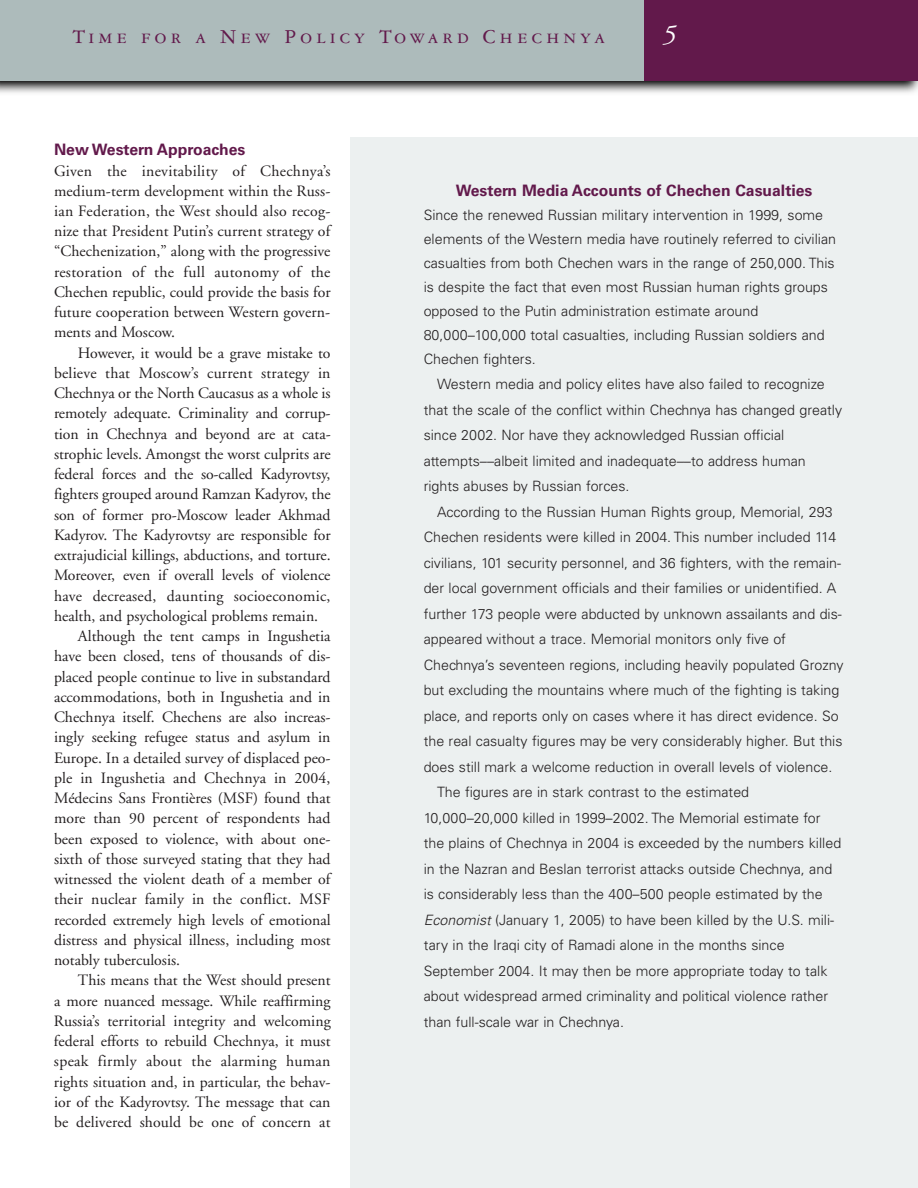
<style>
.page{position:relative;width:918px;height:1188px;background:#fff}
.page>*{position:absolute;margin:0;border:0;box-sizing:border-box;transform-origin:0 0}
.t1{font:italic 27px "Adobe Garamond";color:#fff}
.t2{font:21px "Garamond Three SC";letter-spacing:.2em;color:#62194b}
.t3{font:15.75px/20.2px "Adobe Garamond";color:#231f20;text-align:justify}
.t4{font:700 15.75px "Univers";color:#62194b}
.t5{font:15.75px "Adobe Garamond";letter-spacing:.02em;color:#231f20}
.t6{font:300 14.25px/24px "Univers";color:#231f20}
.s1{font-style:italic}
</style>
<div class="page">
<img style="left:0;top:81px;width:918px;height:12px">
<div style="left:625px;top:0;width:293px;height:81px;background:#62194b"></div>
<div style="left:0;top:0;width:643px;height:81px;background:#adbbbb"></div>
<div style="left:350px;top:137px;width:568px;height:1051px;background:#ecf0f0"></div>
<h2 class="t2" style="left:72px;top:28px;width:534px">Time for a New Policy Toward Chechnya</h2>
<h1 class="t1" style="left:663px;top:23px;width:15px">5</h1>
<p class="t4" style="left:54px;top:144px;width:193px">New Western Approaches</p>
<p class="t3" style="left:54px;top:162px;width:278px">Given the inevitability of Chechnya’s medium-term development within the Russ&shy;ian Federation, the West should also recog&shy;nize that President Putin’s current strategy of “Chechenization,” along with the progressive restoration of the full autonomy of the Chechen republic, could provide the basis for future cooperation between Western govern&shy;ments and Moscow.</p>
<p class="t3" style="left:78px;top:344px;width:254px">However, it would be a grave mistake to</p>
<p class="t3" style="left:54px;top:364px;width:278px">believe that Moscow’s current strategy in</p>
<p class="t3" style="left:54px;top:385px;width:278px">Chechnya or the North Caucasus as a whole is</p>
<p class="t3" style="left:54px;top:405px;width:278px">remotely adequate. Criminality and corrup-</p>
<p class="t3" style="left:54px;top:425px;width:278px">tion in Chechnya and beyond are at cata-</p>
<p class="t3" style="left:54px;top:445px;width:278px">strophic levels. Amongst the worst culprits are</p>
<p class="t3" style="left:54px;top:466px;width:278px">federal forces and the so-called Kadyrovtsy,</p>
<p class="t3" style="left:54px;top:486px;width:278px">fighters grouped around Ramzan Kadyrov, the</p>
<p class="t3" style="left:54px;top:506px;width:278px">son of former pro-Moscow leader Akhmad</p>
<p class="t3" style="left:54px;top:526px;width:278px">Kadyrov. The Kadyrovtsy are responsible for</p>
<p class="t3" style="left:54px;top:547px;width:278px">extrajudicial killings, abductions, and torture.</p>
<p class="t3" style="left:54px;top:567px;width:278px">Moreover, even if overall levels of violence</p>
<p class="t3" style="left:54px;top:587px;width:278px">have decreased, daunting socioeconomic,</p>
<p class="t3" style="left:54px;top:607px;width:266px">health, and psychological problems remain.</p>
<p class="t3" style="left:78px;top:628px;width:254px">Although the tent camps in Ingushetia</p>
<p class="t3" style="left:54px;top:648px;width:278px">have been closed, tens of thousands of dis-</p>
<p class="t3" style="left:54px;top:668px;width:278px">placed people continue to live in substandard</p>
<p class="t3" style="left:54px;top:688px;width:278px">accommodations, both in Ingushetia and in</p>
<p class="t3" style="left:54px;top:709px;width:278px">Chechnya itself. Chechens are also increas-</p>
<p class="t3" style="left:54px;top:729px;width:278px">ingly seeking refugee status and asylum in</p>
<p class="t3" style="left:54px;top:749px;width:278px">Europe. In a detailed survey of displaced peo-</p>
<p class="t3" style="left:54px;top:769px;width:278px">ple in Ingushetia and Chechnya in 2004,</p>
<p class="t3" style="left:54px;top:790px;width:278px">Médecins Sans Frontières (MSF) found that</p>
<p class="t3" style="left:54px;top:810px;width:278px">more than 90 percent of respondents had</p>
<p class="t3" style="left:54px;top:830px;width:278px">been exposed to violence, with about one-</p>
<p class="t3" style="left:54px;top:850px;width:278px">sixth of those surveyed stating that they had</p>
<p class="t3" style="left:54px;top:871px;width:278px">witnessed the violent death of a member of</p>
<p class="t3" style="left:54px;top:891px;width:278px">their nuclear family in the conflict. MSF</p>
<p class="t3" style="left:54px;top:911px;width:278px">recorded extremely high levels of emotional</p>
<p class="t3" style="left:54px;top:931px;width:278px">distress and physical illness, including most</p>
<p class="t3" style="left:54px;top:952px;width:128px">notably tuberculosis.</p>
<p class="t3" style="left:78px;top:972px;width:254px">This means that the West should present</p>
<p class="t3" style="left:54px;top:992px;width:278px">a more nuanced message. While reaffirming</p>
<p class="t3" style="left:54px;top:1012px;width:278px">Russia’s territorial integrity and welcoming</p>
<p class="t3" style="left:54px;top:1033px;width:278px">federal efforts to rebuild Chechnya, it must</p>
<p class="t5" style="left:54px;top:1055px;width:278px">speak firmly about the alarming human</p>
<p class="t3" style="left:54px;top:1073px;width:278px">rights situation and, in particular, the behav-</p>
<p class="t3" style="left:54px;top:1093px;width:278px">ior of the Kadyrovtsy. The message that can</p>
<p class="t3" style="left:54px;top:1114px;width:278px">be delivered should be one of concern at</p>
<p class="t4" style="left:456px;top:184px;width:358px">Western Media Accounts of Chechen Casualties</p>
<p class="t6" style="left:424px;top:204px;width:414px">Since the renewed Russian military intervention in 1999, some elements of the Western media have routinely referred to civilian casualties from both Chechen wars in the range of 250,000. This is despite the fact that even most Russian human rights groups opposed to the Putin administration estimate around 80,000–100,000 total casualties, including Russian soldiers and Chechen fighters.</p>
<p class="t6" style="left:424px;top:373px;width:420px;line-height:25.5px;text-indent:14px">Western media and policy elites have also failed to recognize that the scale of the conflict within Chechnya has changed greatly since 2002. Nor have they acknowledged Russian official attempts––albeit limited and inadequate––to address human rights abuses by Russian forces.</p>
<p class="t6" style="left:437px;top:501px;width:397px">According to the Russian Human Rights group, Memorial, 293</p>
<p class="t6" style="left:424px;top:526px;width:414px">Chechen residents were killed in 2004. This number included 114</p>
<p class="t6" style="left:424px;top:552px;width:419px">civilians, 101 security personnel, and 36 fighters, with the remain-</p>
<p class="t6" style="left:424px;top:577px;width:414px">der local government officials and their families or unidentified. A</p>
<p class="t6" style="left:424px;top:603px;width:420px">further 173 people were abducted by unknown assailants and dis-</p>
<p class="t6" style="left:424px;top:628px;width:364px">appeared without a trace. Memorial monitors only five of</p>
<p class="t6" style="left:424px;top:654px;width:421px">Chechnya’s seventeen regions, including heavily populated Grozny</p>
<p class="t6" style="left:424px;top:679px;width:417px">but excluding the mountains where much of the fighting is taking</p>
<p class="t6" style="left:424px;top:705px;width:417px">place, and reports only on cases where it has direct evidence. So</p>
<p class="t6" style="left:424px;top:730px;width:420px">the real casualty figures may be very considerably higher. But this</p>
<p class="t6" style="left:424px;top:756px;width:410px">does still mark a welcome reduction in overall levels of violence.</p>
<p class="t6" style="left:437px;top:781px;width:314px">The figures are in stark contrast to the estimated</p>
<p class="t6" style="left:424px;top:807px;width:398px">10,000–20,000 killed in 1999–2002. The Memorial estimate for</p>
<p class="t6" style="left:424px;top:832px;width:419px">the plains of Chechnya in 2004 is exceeded by the numbers killed</p>
<p class="t6" style="left:424px;top:858px;width:410px">in the Nazran and Beslan terrorist attacks outside Chechnya, and</p>
<p class="t6" style="left:424px;top:883px;width:401px">is considerably less than the 400–500 people estimated by the</p>
<p class="t6" style="left:424px;top:909px;width:412px"><span class="s1">Economist</span> (January 1, 2005) to have been killed by the U.S. mili-</p>
<p class="t6" style="left:424px;top:934px;width:362px">tary in the Iraqi city of Ramadi alone in the months since</p>
<p class="t6" style="left:424px;top:960px;width:405px">September 2004. It may then be more appropriate today to talk</p>
<p class="t6" style="left:424px;top:985px;width:406px">about widespread armed criminality and political violence rather</p>
<p class="t6" style="left:424px;top:1011px;width:202px">than full-scale war in Chechnya.</p>
</div>
